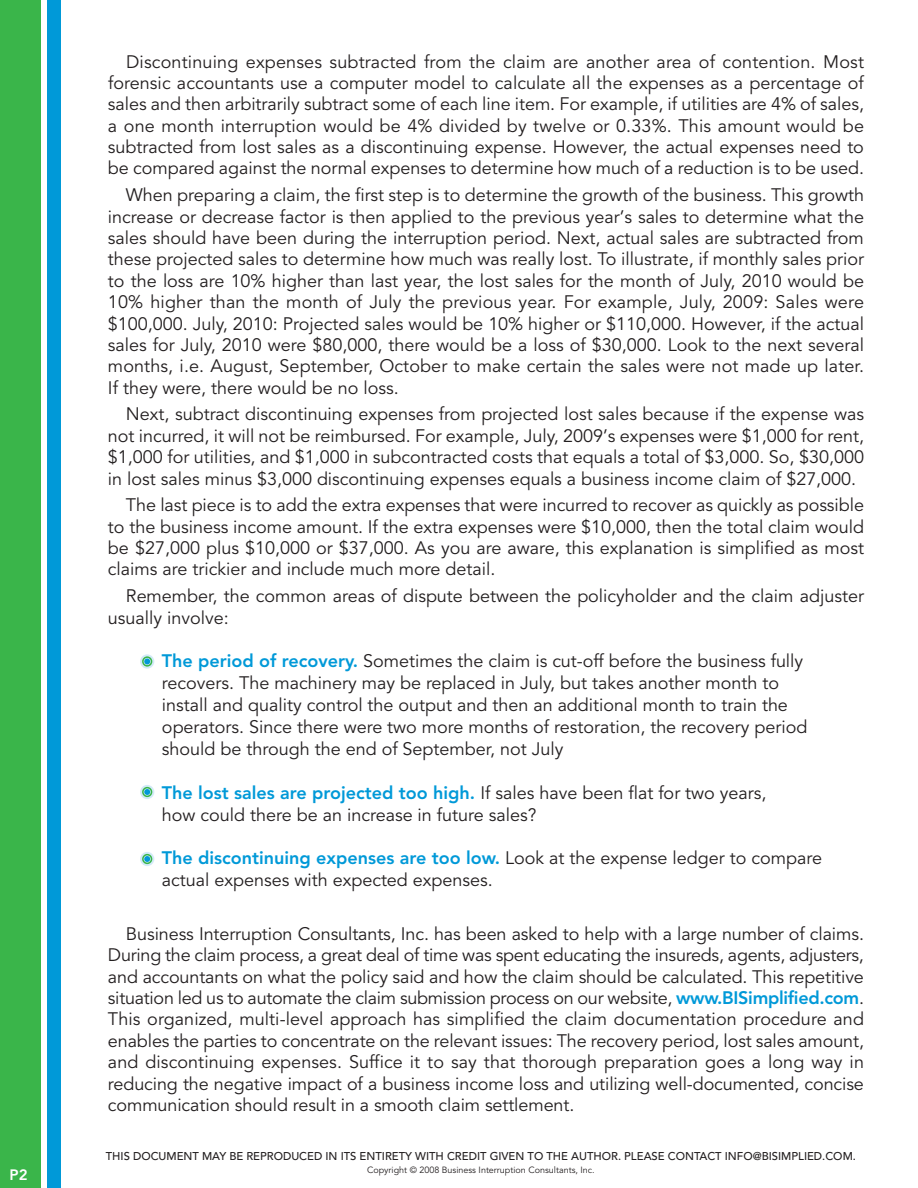
<style>
.page{position:relative;width:918px;height:1188px;background:#fff}
.page>*{position:absolute;margin:0;border:0;box-sizing:border-box;transform-origin:0 0}
.t1{font:18px/21.3px "Avenir";color:#231f20;text-align:justify}
.t2{font:800 15px "Avenir";color:#fff}
.t3{font:500 11.25px "Avenir";color:#231f20}
.t4{font:9px "Avenir";color:#231f20}
.s1{font-weight:800;color:#0099d8}
</style>
<div class="page">
<div style="left:0;top:0;width:41px;height:1188px;background:#3ab54a"></div>
<div style="left:47px;top:0;width:14px;height:1188px;background:#0099d8"></div>
<svg style="left:140px;top:654px;width:14px;height:15px"></svg>
<svg style="left:142px;top:656px;width:10px;height:11px"></svg>
<svg style="left:140px;top:785px;width:14px;height:14px"></svg>
<svg style="left:142px;top:787px;width:10px;height:10px"></svg>
<svg style="left:140px;top:852px;width:14px;height:14px"></svg>
<svg style="left:142px;top:854px;width:10px;height:10px"></svg>
<p class="t2" style="left:10px;top:1168px;width:20px">P2</p>
<p class="t1" style="left:108px;top:52px;width:758px;text-indent:18px">Discontinuing expenses subtracted from the claim are another area of contention. Most forensic accountants use a computer model to calculate all the expenses as a percentage of sales and then arbitrarily subtract some of each line item. For example, if utilities are 4% of sales, a one month interruption would be 4% divided by twelve or 0.33%. This amount would be subtracted from lost sales as a discontinuing expense. However, the actual expenses need to be compared against the normal expenses to determine how much of a reduction is to be used.</p>
<p class="t1" style="left:108px;top:186px;width:758px;text-indent:18px">When preparing a claim, the first step is to determine the growth of the business. This growth increase or decrease factor is then applied to the previous year’s sales to determine what the sales should have been during the interruption period. Next, actual sales are subtracted from these projected sales to determine how much was really lost. To illustrate, if monthly sales prior to the loss are 10% higher than last year, the lost sales for the month of July, 2010 would be 10% higher than the month of July the previous year. For example, July, 2009: Sales were $100,000. July, 2010: Projected sales would be 10% higher or $110,000. However, if the actual sales for July, 2010 were $80,000, there would be a loss of $30,000. Look to the next several months, i.e. August, September, October to make certain the sales were not made up later.<br>If they were, there would be no loss.</p>
<p class="t1" style="left:108px;top:405px;width:758px;text-indent:18px">Next, subtract discontinuing expenses from projected lost sales because if the expense was not incurred, it will not be reimbursed. For example, July, 2009’s expenses were $1,000 for rent, $1,000 for utilities, and $1,000 in subcontracted costs that equals a total of $3,000. So, $30,000 in lost sales minus $3,000 discontinuing expenses equals a business income claim of $27,000.</p>
<p class="t1" style="left:108px;top:496px;width:758px;text-indent:18px">The last piece is to add the extra expenses that were incurred to recover as quickly as possible to the business income amount. If the extra expenses were $10,000, then the total claim would be $27,000 plus $10,000 or $37,000. As you are aware, this explanation is simplified as most claims are trickier and include much more detail.</p>
<p class="t1" style="left:108px;top:587px;width:758px;text-indent:18px">Remember, the common areas of dispute between the policyholder and the claim adjuster usually involve:</p>
<p class="t1" style="left:162px;top:652px;width:647px;line-height:21.9px;text-align:left"><span class="s1">The period of recovery.</span> Sometimes the claim is cut-off before the business fully recovers. The machinery may be replaced in July, but takes another month to install and quality control the output and then an additional month to train the operators. Since there were two more months of restoration, the recovery period should be through the end of September, not July</p>
<p class="t1" style="left:162px;top:783px;width:606px;line-height:21.9px"><span class="s1">The lost sales are projected too high.</span> If sales have been flat for two years, how could there be an increase in future sales?</p>
<p class="t1" style="left:162px;top:849px;width:662px;line-height:21.9px"><span class="s1">The discontinuing expenses are too low.</span> Look at the expense ledger to compare actual expenses with expected expenses.</p>
<p class="t1" style="left:108px;top:925px;width:758px;text-indent:18px">Business Interruption Consultants, Inc. has been asked to help with a large number of claims.<br>During the claim process, a great deal of time was spent educating the insureds, agents, adjusters, and accountants on what the policy said and how the claim should be calculated. This repetitive situation led us to automate the claim submission process on our website, <span class="s1">www.BISimplified.com</span>.<br>This organized, multi-level approach has simplified the claim documentation procedure and enables the parties to concentrate on the relevant issues: The recovery period, lost sales amount, and discontinuing expenses. Suffice it to say that thorough preparation goes a long way in reducing the negative impact of a business income loss and utilizing well-documented, concise communication should result in a smooth claim settlement.</p>
<p class="t3" style="left:106px;top:1151px;width:752px">THIS DOCUMENT MAY BE REPRODUCED IN ITS ENTIRETY WITH CREDIT GIVEN TO THE AUTHOR. PLEASE CONTACT INFO@BISIMPLIED.COM.</p>
<p class="t4" style="left:367px;top:1166px;width:229px">Copyright © 2008 Business Interruption Consultants, Inc.</p>
</div>
